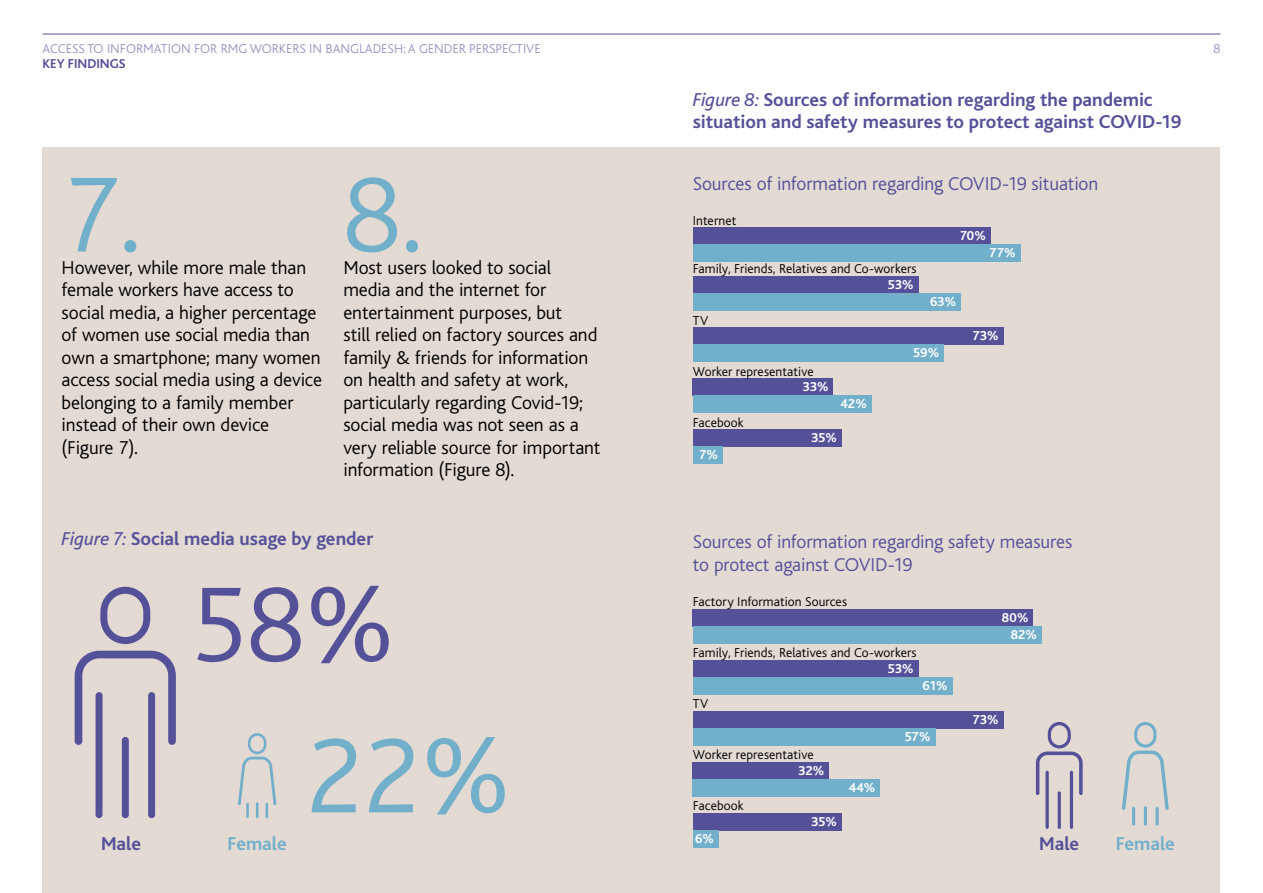
<style>
.page{position:relative;width:1263px;height:893px;background:#fff}
.page>*{position:absolute;margin:0;border:0;box-sizing:border-box;transform-origin:0 0}
.t1{font:300 111.3px "Bliss";color:#72afca}
.t2{font:300 111.3px "Bliss";color:#555199}
.t3{font:300 19.5px/22.5px "Bliss";letter-spacing:-.005em;color:#000}
.t4{font:700 19.5px/22.5px "Bliss";letter-spacing:-.005em;color:#555199}
.t5{font:300 19.5px/22.5px "Bliss";letter-spacing:-.01em;color:#555199}
.t6{font:700 19.5px "Bliss";color:#72afca}
.t7{font:300 13.5px "Bliss";letter-spacing:.01em;color:#000}
.t8{font:300 13.5px "Bliss";color:#9997c2}
.t9{font:700 13.5px "Bliss";color:#fff}
.t10{font:700 13.5px "Bliss";color:#555199}
.s1{font-weight:400;font-style:italic}
</style>
<div class="page">
<hr style="left:43px;top:34px;width:1177px;height:1px;background:#555199">
<div style="left:43px;top:147px;width:1177px;height:746px;background:#e3dad4"></div>
<div style="left:96px;top:692px;width:7px;height:126px;background:#555199;border-radius:4px"></div>
<div style="left:148px;top:692px;width:7px;height:126px;background:#555199;border-radius:4px"></div>
<div style="left:122px;top:737px;width:7px;height:81px;background:#555199;border-radius:4px"></div>
<svg style="left:100px;top:587px;width:50px;height:57px"></svg>
<svg style="left:75px;top:651px;width:101px;height:94px"></svg>
<div style="left:693px;top:228px;width:297px;height:17px;background:#555199"></div>
<div style="left:693px;top:245px;width:327px;height:17px;background:#72afca"></div>
<div style="left:693px;top:277px;width:225px;height:17px;background:#555199"></div>
<div style="left:693px;top:294px;width:268px;height:17px;background:#72afca"></div>
<div style="left:693px;top:328px;width:310px;height:17px;background:#555199"></div>
<div style="left:693px;top:345px;width:251px;height:17px;background:#72afca"></div>
<div style="left:693px;top:379px;width:140px;height:17px;background:#555199"></div>
<div style="left:693px;top:396px;width:178px;height:17px;background:#72afca"></div>
<div style="left:693px;top:430px;width:149px;height:17px;background:#555199"></div>
<div style="left:693px;top:447px;width:29px;height:17px;background:#72afca"></div>
<div style="left:693px;top:609px;width:340px;height:17px;background:#555199"></div>
<div style="left:693px;top:626px;width:348px;height:17px;background:#72afca"></div>
<div style="left:693px;top:660px;width:225px;height:17px;background:#555199"></div>
<div style="left:693px;top:677px;width:259px;height:17px;background:#72afca"></div>
<div style="left:693px;top:711px;width:310px;height:17px;background:#555199"></div>
<div style="left:693px;top:728px;width:242px;height:17px;background:#72afca"></div>
<div style="left:693px;top:762px;width:136px;height:17px;background:#555199"></div>
<div style="left:693px;top:779px;width:187px;height:17px;background:#72afca"></div>
<div style="left:693px;top:813px;width:149px;height:17px;background:#555199"></div>
<div style="left:693px;top:830px;width:25px;height:17px;background:#72afca"></div>
<svg style="left:238px;top:733px;width:38px;height:85px"></svg>
<svg style="left:1045px;top:771px;width:4px;height:58px"></svg>
<hr style="left:1070px;top:771px;width:3px;height:58px;background:#555199;border-radius:2px">
<hr style="left:1058px;top:791px;width:3px;height:38px;background:#555199;border-radius:2px">
<svg style="left:1036px;top:722px;width:47px;height:73px"></svg>
<hr style="left:1132px;top:807px;width:3px;height:19px;background:#72afca;border-radius:2px">
<svg style="left:1155px;top:807px;width:4px;height:19px"></svg>
<hr style="left:1144px;top:806px;width:3px;height:20px;background:#72afca;border-radius:2px">
<svg style="left:1122px;top:722px;width:47px;height:88px"></svg>
<p class="t8" style="left:43px;top:41px;width:500px">ACCESS TO INFORMATION FOR RMG WORKERS IN BANGLADESH: A GENDER PERSPECTIVE</p>
<p class="t8" style="left:1213px;top:41px;width:8px">8</p>
<p class="t10" style="left:43px;top:56px;width:85px">KEY FINDINGS</p>
<p class="t1" style="left:62px;top:156px;width:81px">7.</p>
<p class="t3" style="left:62px;top:256px;width:262px">However, while more male than female workers have access to social media, a higher percentage of women use social media than own a smartphone; many women access social media using a device belonging to a family member instead of their own device (Figure 7).</p>
<p class="t1" style="left:343px;top:156px;width:81px">8.</p>
<p class="t3" style="left:343px;top:256px;width:259px">Most users looked to social media and the internet for entertainment purposes, but<br>still relied on factory sources and family &amp; friends for information on health and safety at work, particularly regarding Covid-19; social media was not seen as a very reliable source for important information (Figure 8).</p>
<p class="t4" style="left:62px;top:527px;width:313px"><span class="s1">Figure 7:</span> Social media usage by gender</p>
<p class="t2" style="left:190px;top:566px;width:207px">58%</p>
<p class="t4" style="left:101px;top:833px;width:42px">Male</p>
<p class="t6" style="left:228px;top:834px;width:61px">Female</p>
<p class="t1" style="left:306px;top:717px;width:207px">22%</p>
<p class="t4" style="left:693px;top:88px;width:490px"><span class="s1">Figure 8:</span> Sources of information regarding the pandemic situation and safety measures to protect against COVID-19</p>
<p class="t5" style="left:693px;top:172px;width:407px">Sources of information regarding COVID-19 situation</p>
<p class="t7" style="left:693px;top:213px;width:45px">Internet</p>
<p class="t7" style="left:693px;top:262px;width:225px">Family, Friends, Relatives and Co-workers</p>
<p class="t7" style="left:693px;top:313px;width:17px">TV</p>
<p class="t9" style="left:887px;top:278px;width:28px">53%</p>
<p class="t9" style="left:960px;top:229px;width:28px">70%</p>
<p class="t9" style="left:930px;top:295px;width:28px">63%</p>
<p class="t9" style="left:989px;top:246px;width:28px">77%</p>
<p class="t9" style="left:972px;top:329px;width:28px">73%</p>
<p class="t7" style="left:693px;top:364px;width:122px">Worker representative</p>
<p class="t7" style="left:693px;top:415px;width:52px">Facebook</p>
<p class="t9" style="left:699px;top:448px;width:21px">7%</p>
<p class="t9" style="left:802px;top:380px;width:28px">33%</p>
<p class="t9" style="left:840px;top:397px;width:28px">42%</p>
<p class="t9" style="left:811px;top:431px;width:28px">35%</p>
<p class="t9" style="left:913px;top:346px;width:28px">59%</p>
<p class="t5" style="left:693px;top:531px;width:381px">Sources of information regarding safety measures to protect against COVID-19</p>
<p class="t7" style="left:693px;top:594px;width:156px">Factory Information Sources</p>
<p class="t7" style="left:693px;top:645px;width:225px">Family, Friends, Relatives and Co-workers</p>
<p class="t7" style="left:693px;top:696px;width:17px">TV</p>
<p class="t7" style="left:693px;top:747px;width:122px">Worker representative</p>
<p class="t7" style="left:693px;top:798px;width:52px">Facebook</p>
<p class="t9" style="left:695px;top:831px;width:21px">6%</p>
<p class="t9" style="left:798px;top:763px;width:28px">32%</p>
<p class="t9" style="left:811px;top:814px;width:28px">35%</p>
<p class="t9" style="left:849px;top:780px;width:28px">44%</p>
<p class="t9" style="left:887px;top:661px;width:28px">53%</p>
<p class="t9" style="left:922px;top:678px;width:27px">61%</p>
<p class="t9" style="left:904px;top:729px;width:28px">57%</p>
<p class="t9" style="left:1002px;top:610px;width:28px">80%</p>
<p class="t9" style="left:1011px;top:627px;width:28px">82%</p>
<p class="t9" style="left:972px;top:712px;width:28px">73%</p>
<p class="t4" style="left:1039px;top:833px;width:42px">Male</p>
<p class="t6" style="left:1116px;top:834px;width:61px">Female</p>
</div>
